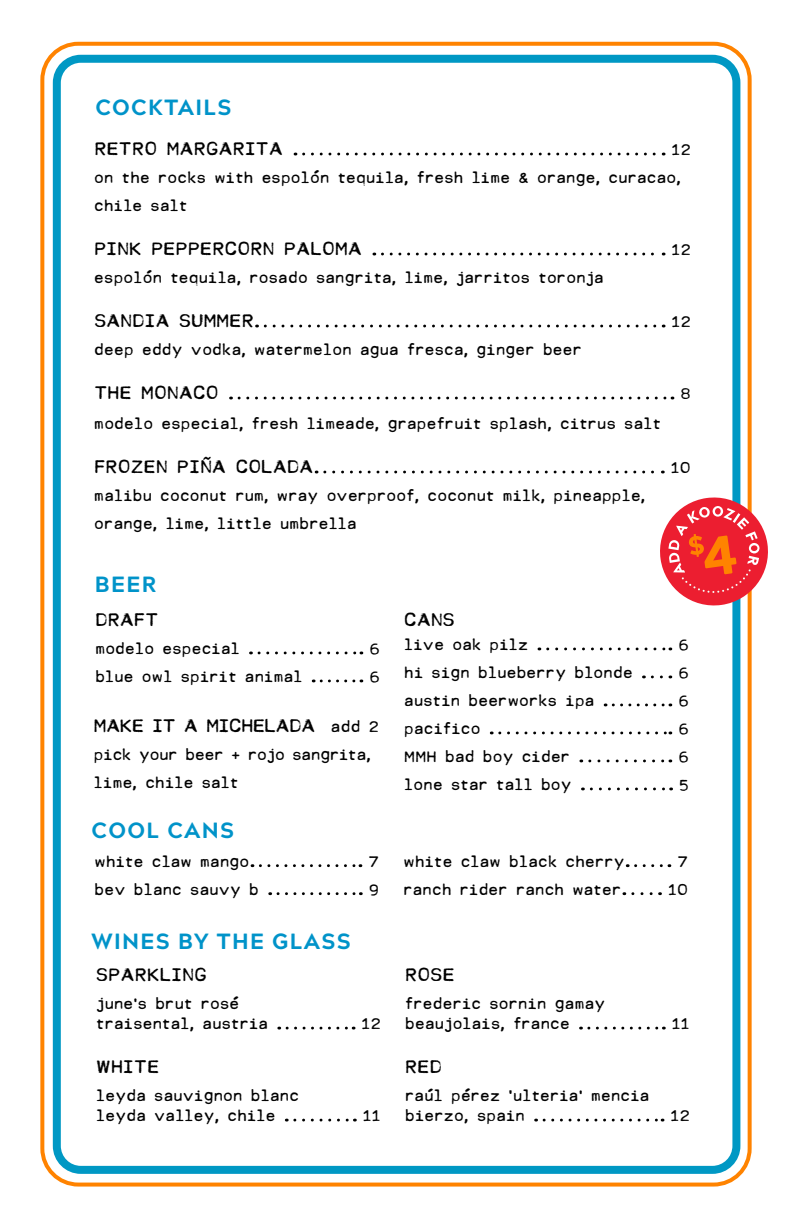
<style>
.page{position:relative;width:792px;height:1224px;background:#fff}
.page>*{position:absolute;margin:0;border:0;box-sizing:border-box;transform-origin:0 0}
.t1{font:800 22px "Acherus Grotesque";letter-spacing:.06em;color:#0093c9}
.t2{font:18px "MODERNTYPEWRITER";letter-spacing:.03em;color:#000}
.t3{font:18px "MODERNTYPEWRITER";color:#000}
.t4{font:15px/20px "MODERNTYPEWRITER";letter-spacing:.05em;color:#000}
.t5{font:15px/28px "MODERNTYPEWRITER";letter-spacing:.03em;color:#000}
.s1{font-size:15px}
</style>
<div class="page">
<div style="left:53px;top:55px;width:687px;height:1119px;border:8px solid #0098c4;border-radius:24px"></div>
<div style="left:40px;top:42px;width:712px;height:1145px;border:4px solid #ff8300;border-radius:36px"></div>
<svg style="left:660px;top:494px;width:108px;height:115px"></svg>
<svg style="left:304px;top:153px;width:360px;height:2px"></svg>
<svg style="left:382px;top:253px;width:282px;height:2px"></svg>
<svg style="left:265px;top:325px;width:399px;height:2px"></svg>
<svg style="left:239px;top:397px;width:434px;height:2px"></svg>
<svg style="left:325px;top:471px;width:338px;height:2px"></svg>
<svg style="left:259px;top:652px;width:103px;height:2px"></svg>
<svg style="left:321px;top:680px;width:41px;height:2px"></svg>
<svg style="left:548px;top:648px;width:123px;height:2px"></svg>
<svg style="left:652px;top:676px;width:19px;height:2px"></svg>
<svg style="left:613px;top:704px;width:58px;height:2px"></svg>
<svg style="left:500px;top:732px;width:171px;height:2px"></svg>
<svg style="left:590px;top:760px;width:81px;height:2px"></svg>
<svg style="left:591px;top:788px;width:81px;height:2px"></svg>
<svg style="left:287px;top:1027px;width:67px;height:3px"></svg>
<svg style="left:295px;top:1119px;width:60px;height:3px"></svg>
<svg style="left:589px;top:1027px;width:75px;height:3px"></svg>
<svg style="left:544px;top:1119px;width:119px;height:3px"></svg>
<svg style="left:260px;top:864px;width:101px;height:3px"></svg>
<svg style="left:278px;top:892px;width:83px;height:3px"></svg>
<svg style="left:636px;top:864px;width:34px;height:3px"></svg>
<svg style="left:633px;top:892px;width:28px;height:3px"></svg>
<h1 class="t1" style="left:95px;top:88px;width:138px">COCKTAILS</h1>
<p class="t2" style="left:95px;top:139px;width:190px">RETRO MARGARITA</p>
<p class="t4" style="left:95px;top:136px;width:598px;line-height:28px;text-indent:577px">12 on the rocks with espolón tequila, fresh lime &amp; orange, curacao, chile salt</p>
<p class="t2" style="left:95px;top:239px;width:269px">PINK PEPPERCORN PALOMA</p>
<p class="t4" style="left:673px;top:240px;width:20px">12</p>
<p class="t4" style="left:95px;top:268px;width:510px">espolón tequila, rosado sangrita, lime, jarritos toronja</p>
<p class="t2" style="left:95px;top:311px;width:161px">SANDIA SUMMER</p>
<p class="t4" style="left:673px;top:312px;width:20px">12</p>
<p class="t4" style="left:95px;top:340px;width:489px">deep eddy vodka, watermelon agua fresca, ginger beer</p>
<p class="t2" style="left:95px;top:383px;width:125px">THE MONACO</p>
<p class="t4" style="left:682px;top:384px;width:11px">8</p>
<p class="t4" style="left:95px;top:414px;width:568px">modelo especial, fresh limeade, grapefruit splash, citrus salt</p>
<p class="t2" style="left:95px;top:457px;width:220px">FROZEN PIÑA COLADA</p>
<p class="t4" style="left:672px;top:458px;width:21px">10</p>
<p class="t4" style="left:95px;top:482px;width:552px;line-height:28px">malibu coconut rum, wray overproof, coconut milk, pineapple, orange, lime, little umbrella</p>
<h1 class="t1" style="left:95px;top:565px;width:63px">BEER</h1>
<p class="t2" style="left:96px;top:610px;width:64px">DRAFT</p>
<p class="t4" style="left:96px;top:639px;width:145px">modelo especial</p>
<p class="t4" style="left:370px;top:639px;width:11px">6</p>
<p class="t4" style="left:96px;top:667px;width:208px">blue owl spirit animal</p>
<p class="t4" style="left:370px;top:667px;width:11px">6</p>
<p class="t3" style="left:95px;top:716px;width:286px">MAKE IT A MICHELADA <span class="s1">add 2</span></p>
<p class="t5" style="left:95px;top:741px;width:278px">pick your beer + rojo sangrita, lime, chile salt</p>
<h1 class="t1" style="left:92px;top:811px;width:144px">COOL CANS</h1>
<p class="t4" style="left:96px;top:851px;width:156px">white claw mango</p>
<p class="t4" style="left:369px;top:851px;width:12px">7</p>
<p class="t4" style="left:96px;top:879px;width:165px">bev blanc sauvy b</p>
<p class="t4" style="left:370px;top:879px;width:11px">9</p>
<h1 class="t1" style="left:92px;top:922px;width:261px">WINES BY THE GLASS</h1>
<p class="t2" style="left:97px;top:965px;width:112px">SPARKLING</p>
<p class="t4" style="left:97px;top:994px;width:173px">june’s brut rosé traisental, austria</p>
<p class="t2" style="left:97px;top:1057px;width:64px">WHITE</p>
<p class="t4" style="left:97px;top:1086px;width:204px">leyda sauvignon blanc leyda valley, chile</p>
<p class="t4" style="left:363px;top:1014px;width:20px">12</p>
<p class="t4" style="left:364px;top:1106px;width:19px">11</p>
<p class="t2" style="left:405px;top:610px;width:52px">CANS</p>
<p class="t4" style="left:405px;top:635px;width:125px">live oak pilz</p>
<p class="t4" style="left:679px;top:635px;width:11px">6</p>
<p class="t4" style="left:405px;top:663px;width:229px">hi sign blueberry blonde</p>
<p class="t4" style="left:679px;top:663px;width:11px">6</p>
<p class="t4" style="left:405px;top:691px;width:191px">austin beerworks ipa</p>
<p class="t4" style="left:679px;top:691px;width:11px">6</p>
<p class="t4" style="left:405px;top:719px;width:77px">pacifico</p>
<p class="t4" style="left:679px;top:719px;width:11px">6</p>
<p class="t4" style="left:405px;top:747px;width:167px">MMH bad boy cider</p>
<p class="t4" style="left:679px;top:747px;width:11px">6</p>
<p class="t4" style="left:405px;top:775px;width:168px">lone star tall boy</p>
<p class="t4" style="left:680px;top:775px;width:11px">5</p>
<p class="t4" style="left:405px;top:851px;width:222px">white claw black cherry</p>
<p class="t4" style="left:678px;top:851px;width:12px">7</p>
<p class="t4" style="left:405px;top:879px;width:219px">ranch rider ranch water</p>
<p class="t4" style="left:669px;top:879px;width:21px">10</p>
<p class="t2" style="left:406px;top:965px;width:51px">ROSE</p>
<p class="t4" style="left:406px;top:994px;width:201px">frederic sornin gamay beaujolais, france</p>
<p class="t2" style="left:406px;top:1057px;width:38px">RED</p>
<p class="t4" style="left:406px;top:1086px;width:245px">raúl pérez ‘ulteria’ mencia bierzo, spain</p>
<p class="t4" style="left:673px;top:1014px;width:19px">11</p>
<p class="t4" style="left:672px;top:1106px;width:20px">12</p>
</div>
